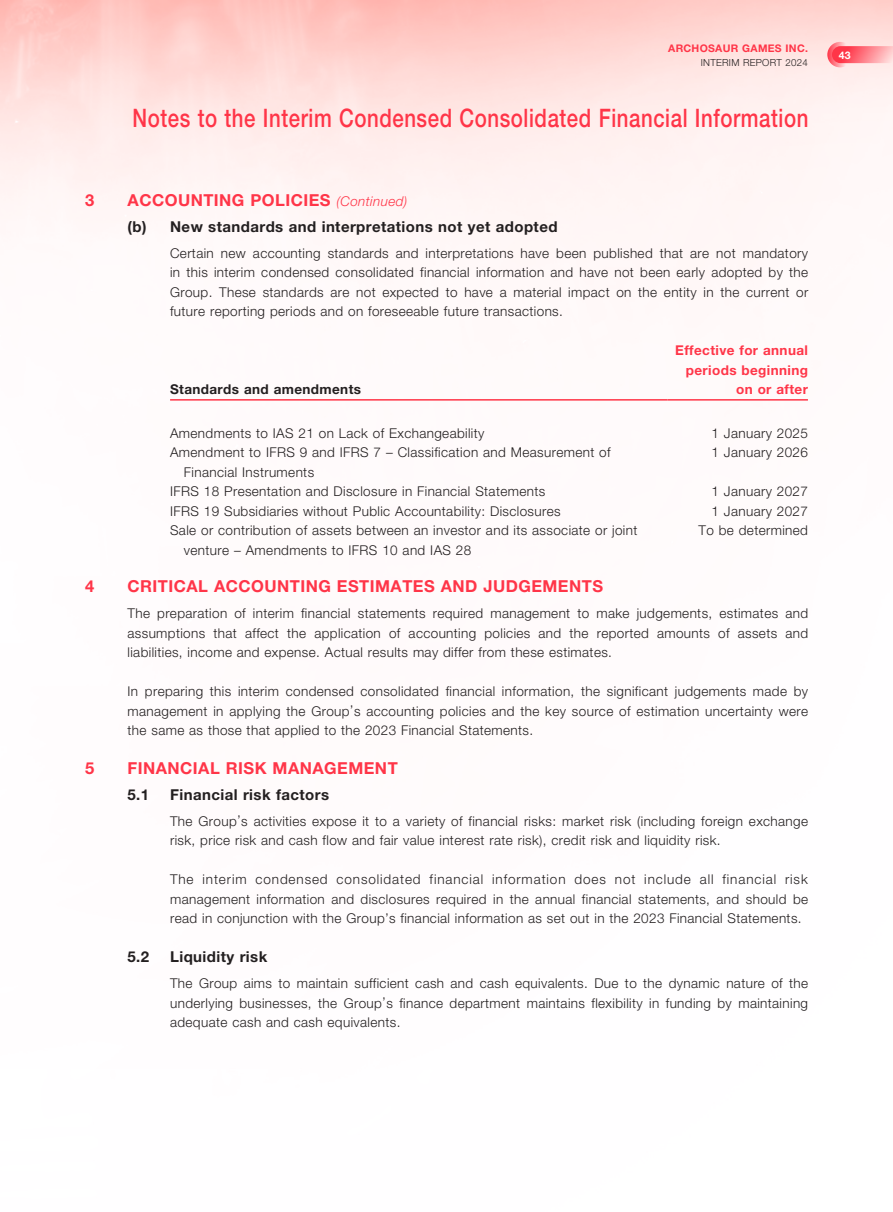
<style>
.page{position:relative;width:893px;height:1212px;background:#fff}
.page>*{position:absolute;margin:0;border:0;box-sizing:border-box;transform-origin:0 0}
.t1{font:500 25.5px "Helvetica Neue LT Std";letter-spacing:.03em;color:#ff3548;scale:.8 1}
.t2{font:700 16.5px "Helvetica Neue LT Std";letter-spacing:.03em;color:#ff3548}
.t3{font:700 15px "Helvetica Neue LT Std";letter-spacing:.03em;color:#231f20}
.t4{font:300 13.5px/19.5px "Helvetica Neue LT Std";letter-spacing:.03em;color:#231f20;text-align:justify}
.t5{font:700 13.5px/19.5px "Helvetica Neue LT Std";letter-spacing:.03em;color:#ff3548;text-align:right}
.t6{font:700 13.5px "Helvetica Neue LT Std";letter-spacing:.03em;color:#231f20}
.t7{font:700 10.5px "Helvetica Neue LT Std";letter-spacing:.03em;color:#ff3548}
.t8{font:700 10.5px "Helvetica Neue LT Std";color:#fff}
.t9{font:300 9.75px "Helvetica Neue LT Std";letter-spacing:.03em;color:#231f20}
.s1{font-weight:300;font-style:italic;font-size:13.5px}
</style>
<div class="page">
<svg style="left:827px;top:42px;width:26px;height:25px"></svg>
<svg style="left:832px;top:46px;width:61px;height:17px"></svg>
<hr style="left:170px;top:399px;width:498px;height:2px;background:#ff3548">
<hr style="left:668px;top:399px;width:140px;height:2px;background:#ff3548">
<p class="t7" style="left:668px;top:42px;width:141px">ARCHOSAUR GAMES INC.</p>
<p class="t9" style="left:701px;top:56px;width:109px">INTERIM REPORT 2024</p>
<h1 class="t1" style="left:133px;top:103px;width:846px">Notes to the Interim Condensed Consolidated Financial Information</h1>
<p class="t2" style="left:85px;top:190px;width:11px">3</p>
<p class="t2" style="left:128px;top:190px;width:281px">ACCOUNTING POLICIES <span class="s1">(Continued)</span></p>
<p class="t3" style="left:128px;top:217px;width:431px">(b) New standards and interpretations not yet adopted</p>
<p class="t4" style="left:170px;top:243px;width:640px">Certain new accounting standards and interpretations have been published that are not mandatory in this interim condensed consolidated financial information and have not been early adopted by the Group. These standards are not expected to have a material impact on the entity in the current or future reporting periods and on foreseeable future transactions.</p>
<p class="t6" style="left:170px;top:381px;width:192px">Standards and amendments</p>
<p class="t5" style="left:675px;top:340px;width:134px">Effective for annual periods beginning on or after</p>
<p class="t4" style="left:170px;top:423px;width:316px">Amendments to IAS 21 on Lack of Exchangeability</p>
<p class="t4" style="left:711px;top:423px;width:98px">1 January 2025</p>
<p class="t4" style="left:184px;top:442px;width:428px;text-indent:-14px">Amendment to IFRS 9 and IFRS 7 – Classification and Measurement of<br>Financial Instruments</p>
<p class="t4" style="left:711px;top:442px;width:98px">1 January 2026</p>
<p class="t4" style="left:170px;top:481px;width:377px">IFRS 18 Presentation and Disclosure in Financial Statements</p>
<p class="t4" style="left:711px;top:481px;width:98px">1 January 2027</p>
<p class="t4" style="left:170px;top:501px;width:392px">IFRS 19 Subsidiaries without Public Accountability: Disclosures</p>
<p class="t4" style="left:711px;top:501px;width:98px">1 January 2027</p>
<p class="t4" style="left:184px;top:520px;width:455px;text-indent:-14px">Sale or contribution of assets between an investor and its associate or joint venture – Amendments to IFRS 10 and IAS 28</p>
<p class="t4" style="left:698px;top:520px;width:111px">To be determined</p>
<p class="t2" style="left:85px;top:576px;width:11px">4</p>
<p class="t2" style="left:128px;top:576px;width:477px">CRITICAL ACCOUNTING ESTIMATES AND JUDGEMENTS</p>
<p class="t4" style="left:128px;top:603px;width:682px">The preparation of interim financial statements required management to make judgements, estimates and assumptions that affect the application of accounting policies and the reported amounts of assets and liabilities, income and expense. Actual results may differ from these estimates.</p>
<p class="t4" style="left:128px;top:681px;width:682px">In preparing this interim condensed consolidated financial information, the significant judgements made by management in applying the Group’s accounting policies and the key source of estimation uncertainty were the same as those that applied to the 2023 Financial Statements.</p>
<p class="t2" style="left:85px;top:758px;width:11px">5</p>
<p class="t2" style="left:128px;top:758px;width:272px">FINANCIAL RISK MANAGEMENT</p>
<p class="t3" style="left:128px;top:785px;width:23px">5.1</p>
<p class="t3" style="left:170px;top:785px;width:161px">Financial risk factors</p>
<p class="t4" style="left:170px;top:811px;width:639px">The Group’s activities expose it to a variety of financial risks: market risk (including foreign exchange risk, price risk and cash flow and fair value interest rate risk), credit risk and liquidity risk.</p>
<p class="t4" style="left:170px;top:869px;width:640px">The interim condensed consolidated financial information does not include all financial risk management information and disclosures required in the annual financial statements, and should be read in conjunction with the Group’s financial information as set out in the 2023 Financial Statements.</p>
<p class="t3" style="left:128px;top:948px;width:23px">5.2</p>
<p class="t3" style="left:170px;top:948px;width:99px">Liquidity risk</p>
<p class="t4" style="left:170px;top:973px;width:640px">The Group aims to maintain sufficient cash and cash equivalents. Due to the dynamic nature of the underlying businesses, the Group’s finance department maintains flexibility in funding by maintaining adequate cash and cash equivalents.</p>
<p class="t8" style="left:839px;top:49px;width:13px">43</p>
</div>
